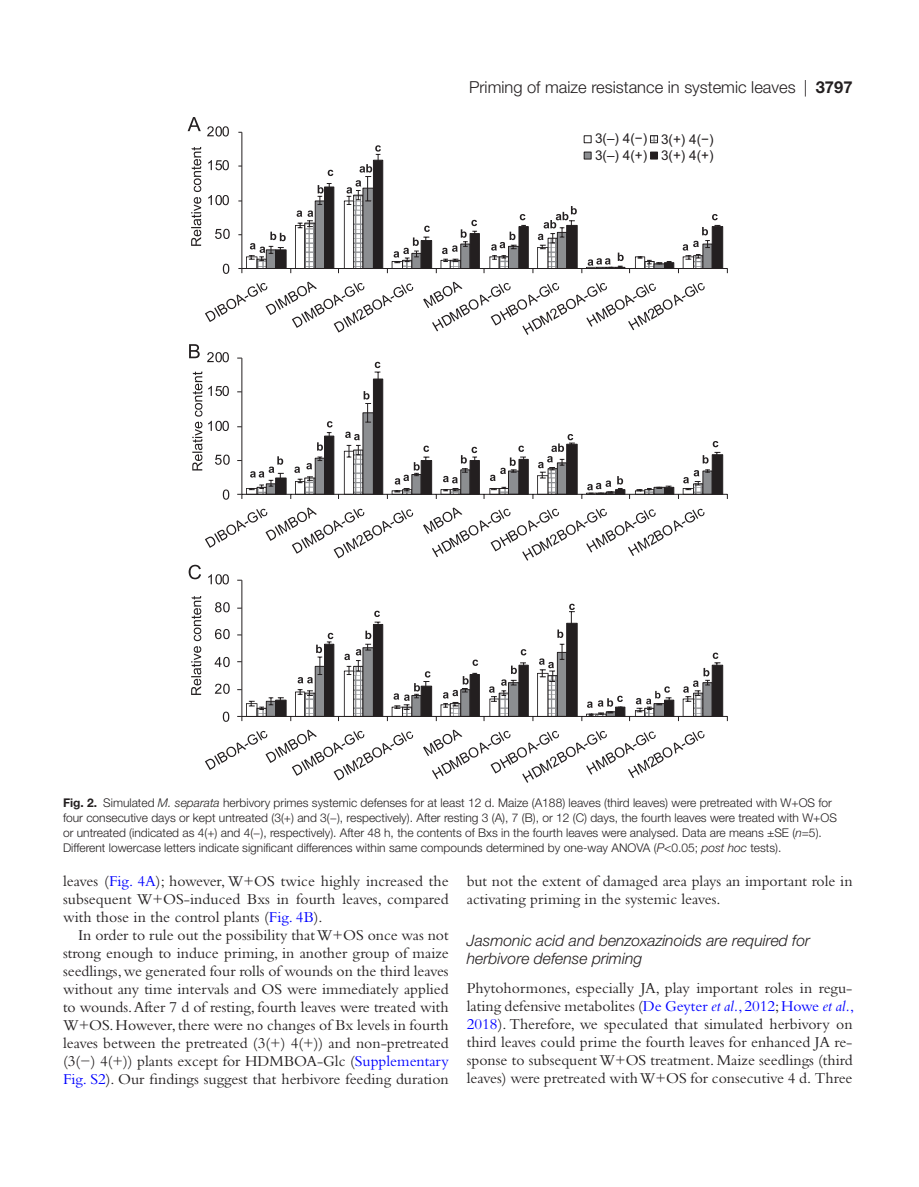
<style>
.page{position:relative;width:919px;height:1187px;background:#fff}
.page>*{position:absolute;margin:0;border:0;box-sizing:border-box;transform-origin:0 0}
.t1{font:300 16.5px "Helvetica Neue LT Std";color:#231f20}
.t2{font:15.75px/18px "Bembo Std";color:#231f20;text-align:justify}
.t3{font:italic 300 15.75px/18px "Helvetica Neue LT Std";color:#231f20}
.t4{font:13.5px/16.4px "Arial";color:#231f20}
.t5{font:300 12px/15px "Helvetica Neue LT Std";color:#231f20}
.s1{font-weight:700}
.s2{font-style:italic}
.s3{color:#00f}
.s4{font-style:italic;color:#00f}
</style>
<div class="page">
<hr style="left:242px;top:268px;width:485px;height:1px;background:#231f20">
<svg style="left:223px;top:264px;width:6px;height:10px"></svg>
<svg style="left:215px;top:229px;width:15px;height:10px"></svg>
<svg style="left:208px;top:195px;width:21px;height:10px"></svg>
<svg style="left:208px;top:160px;width:21px;height:10px"></svg>
<svg style="left:207px;top:126px;width:22px;height:10px"></svg>
<svg style="left:205px;top:282px;width:208px;height:50px"></svg>
<svg style="left:423px;top:282px;width:281px;height:53px"></svg>
<svg style="left:191px;top:147px;width:10px;height:99px"></svg>
<svg style="left:238px;top:132px;width:482px;height:141px"></svg>
<hr style="left:242px;top:494px;width:485px;height:1px;background:#231f20">
<svg style="left:223px;top:489px;width:6px;height:10px"></svg>
<svg style="left:215px;top:454px;width:15px;height:11px"></svg>
<svg style="left:208px;top:421px;width:21px;height:10px"></svg>
<svg style="left:208px;top:386px;width:21px;height:10px"></svg>
<svg style="left:207px;top:352px;width:22px;height:10px"></svg>
<svg style="left:205px;top:507px;width:208px;height:51px"></svg>
<svg style="left:423px;top:507px;width:281px;height:53px"></svg>
<svg style="left:192px;top:371px;width:10px;height:99px"></svg>
<svg style="left:237px;top:357px;width:483px;height:142px"></svg>
<hr style="left:241px;top:580px;width:1px;height:136px;background:#231f20">
<svg style="left:223px;top:711px;width:6px;height:10px"></svg>
<svg style="left:214px;top:693px;width:15px;height:1px"></svg>
<svg style="left:215px;top:683px;width:15px;height:10px"></svg>
<svg style="left:214px;top:657px;width:16px;height:10px"></svg>
<svg style="left:215px;top:629px;width:15px;height:10px"></svg>
<svg style="left:215px;top:602px;width:15px;height:10px"></svg>
<svg style="left:208px;top:574px;width:21px;height:10px"></svg>
<svg style="left:205px;top:729px;width:208px;height:51px"></svg>
<svg style="left:423px;top:729px;width:281px;height:53px"></svg>
<svg style="left:191px;top:596px;width:10px;height:99px"></svg>
<svg style="left:237px;top:603px;width:491px;height:118px"></svg>
<svg style="left:188px;top:117px;width:13px;height:14px"></svg>
<svg style="left:189px;top:344px;width:11px;height:14px"></svg>
<svg style="left:189px;top:564px;width:12px;height:15px"></svg>
<p class="t1" style="left:469px;top:77px;width:385px">Priming of maize resistance in systemic leaves | <span class="s1">3797</span></p>
<p class="t4" style="left:595px;top:130px;width:120px">3(–) 4(−) 3(+) 4(−)<br>3(–) 4(+) 3(+) 4(+)</p>
<p class="t5" style="left:63px;top:794px;width:775px"><span class="s1">Fig. 2.</span> Simulated <span class="s2">M. separata</span> herbivory primes systemic defenses for at least 12 d. Maize (A188) leaves (third leaves) were pretreated with W+OS for four consecutive days or kept untreated (3(+) and 3(−), respectively). After resting 3 (A), 7 (B), or 12 (C) days, the fourth leaves were treated with W+OS or untreated (indicated as 4(+) and 4(−), respectively). After 48 h, the contents of Bxs in the fourth leaves were analysed. Data are means ±SE (<span class="s2">n</span>=5).<br>Different lowercase letters indicate significant differences within same compounds determined by one-way ANOVA (<span class="s2">P</span>&lt;0.05; <span class="s2">post hoc</span> tests).</p>
<p class="t2" style="left:63px;top:871px;width:387px">leaves (<span class="s3">Fig. 4A</span>); however, W+OS twice highly increased the subsequent W+OS-induced Bxs in fourth leaves, compared with those in the control plants (<span class="s3">Fig. 4B</span>).</p>
<p class="t2" style="left:63px;top:925px;width:387px;text-indent:15px">In order to rule out the possibility that W+OS once was not strong enough to induce priming, in another group of maize seedlings, we generated four rolls of wounds on the third leaves without any time intervals and OS were immediately applied to wounds. After 7 d of resting, fourth leaves were treated with W+OS. However, there were no changes of Bx levels in fourth leaves between the pretreated (3(+) 4(+)) and non-pretreated (3(−) 4(+)) plants except for HDMBOA-Glc (<span class="s3">Supplementary Fig. S2</span>). Our findings suggest that herbivore feeding duration</p>
<p class="t2" style="left:466px;top:871px;width:387px">but not the extent of damaged area plays an important role in activating priming in the systemic leaves.</p>
<p class="t3" style="left:466px;top:931px;width:345px">Jasmonic acid and benzoxazinoids are required for herbivore defense priming</p>
<p class="t2" style="left:466px;top:978px;width:389px">Phytohormones, especially JA, play important roles in regu&shy;lating defensive metabolites (<span class="s3">De Geyter</span> <span class="s4">et al.</span><span class="s3">, 2012</span>; <span class="s3">Howe</span> <span class="s4">et al.</span><span class="s3">, 2018</span>). Therefore, we speculated that simulated herbivory on third leaves could prime the fourth leaves for enhanced JA re&shy;sponse to subsequent W+OS treatment. Maize seedlings (third leaves) were pretreated with W+OS for consecutive 4 d. Three</p>
</div>
